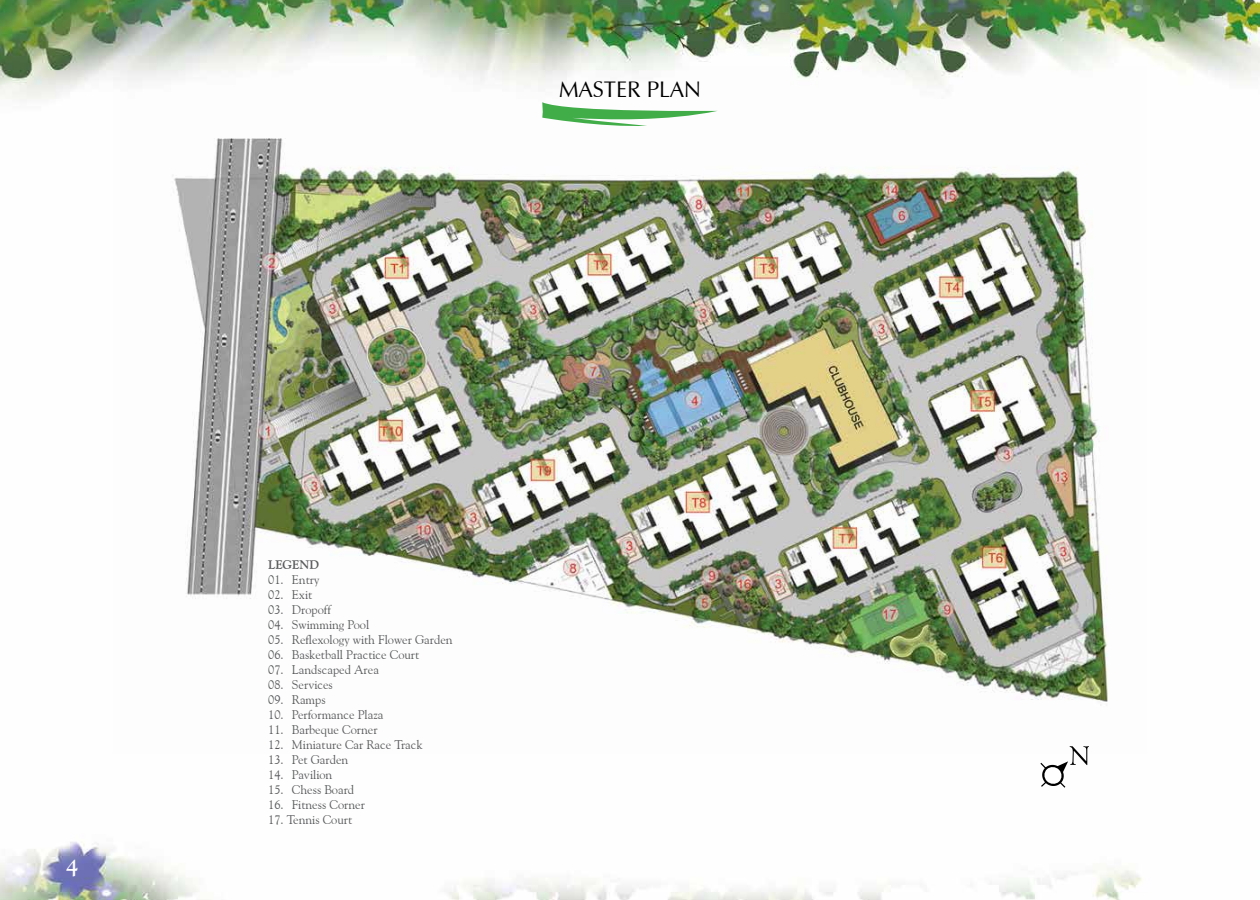
<style>
.page{position:relative;width:1260px;height:900px;background:#fff}
.page>*{position:absolute;margin:0;border:0;box-sizing:border-box;transform-origin:0 0}
.t1{font:22.5px "Zapf Humanist 601 BT";color:#000}
.t2{font:700 22.5px "Goudy Old Style BT";color:#fff}
.t3{font:12.5px "Goudy Old Style BT";color:#58595b}
.t4{font:700 12.5px "Goudy Old Style BT";color:#58595b}
</style>
<div class="page">
<img style="left:0;top:0;width:1260px;height:900px">
<img style="left:114px;top:67px;width:1032px;height:686px">
<svg style="left:542px;top:102px;width:176px;height:26px"></svg>
<svg style="left:1039px;top:746px;width:50px;height:43px"></svg>
<h1 class="t2" style="left:66px;top:853px;width:19px">44</h1>
<h1 class="t1" style="left:559px;top:75px;width:143px">MASTER PLAN</h1>
<p class="t4" style="left:268px;top:557px;width:52px">LEGEND</p>
<p class="t3" style="left:268px;top:572px;width:53px">01. Entry</p>
<p class="t3" style="left:268px;top:587px;width:46px">02. Exit</p>
<p class="t3" style="left:268px;top:602px;width:64px">03. Dropoff</p>
<p class="t3" style="left:268px;top:617px;width:103px">04. Swimming Pool</p>
<p class="t3" style="left:268px;top:632px;width:186px">05. Reflexology with Flower Garden</p>
<p class="t3" style="left:268px;top:647px;width:153px">06. Basketball Practice Court</p>
<p class="t3" style="left:268px;top:662px;width:112px">07. Landscaped Area</p>
<p class="t3" style="left:268px;top:677px;width:66px">08. Services</p>
<p class="t3" style="left:268px;top:692px;width:59px">09. Ramps</p>
<p class="t3" style="left:268px;top:707px;width:117px">10. Performance Plaza</p>
<p class="t3" style="left:268px;top:722px;width:111px">11. Barbeque Corner</p>
<p class="t3" style="left:268px;top:737px;width:156px">12. Miniature Car Race Track</p>
<p class="t3" style="left:268px;top:752px;width:82px">13. Pet Garden</p>
<p class="t3" style="left:268px;top:767px;width:66px">14. Pavilion</p>
<p class="t3" style="left:268px;top:782px;width:88px">15. Chess Board</p>
<p class="t3" style="left:268px;top:797px;width:98px">16. Fitness Corner</p>
<p class="t3" style="left:268px;top:812px;width:86px">17. Tennis Court</p>
</div>
